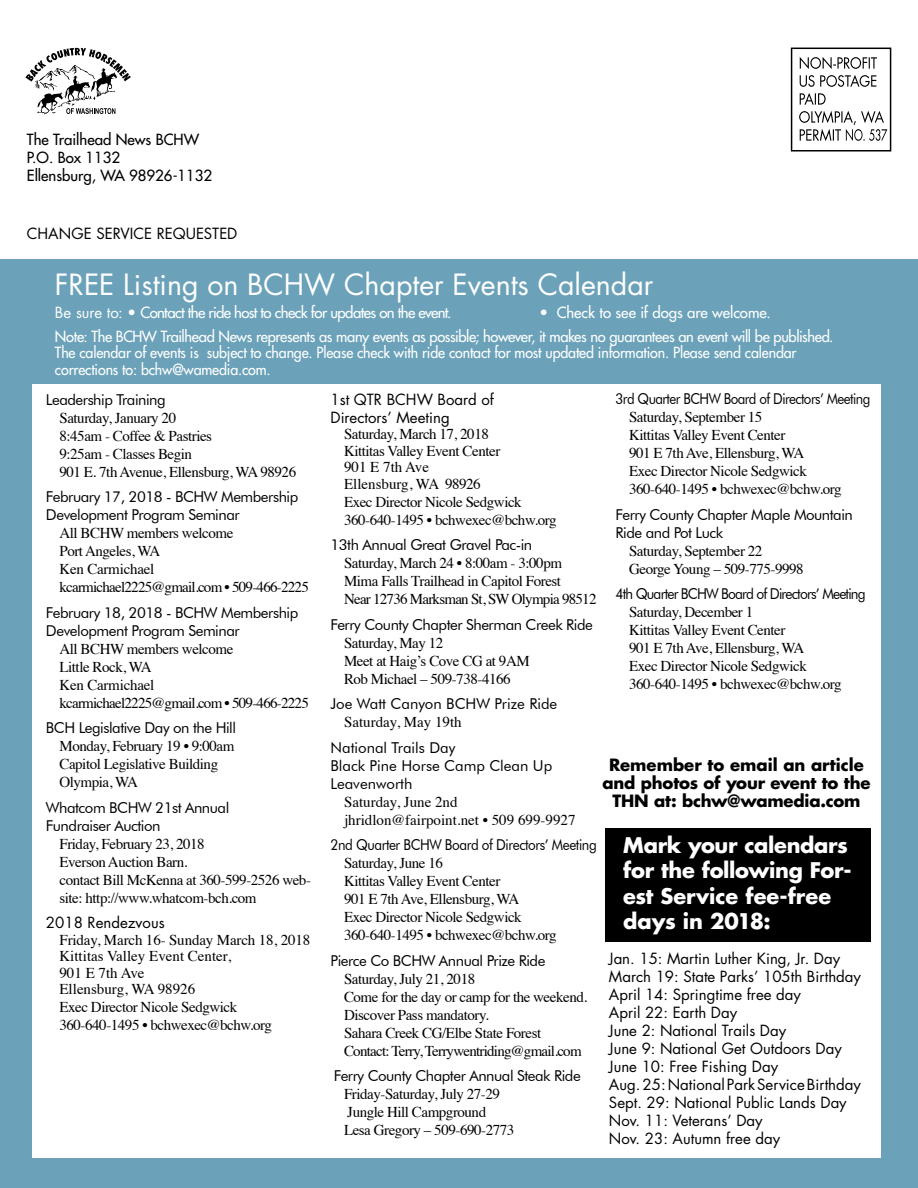
<style>
.page{position:relative;width:918px;height:1188px;background:#fff}
.page>*{position:absolute;margin:0;border:0;box-sizing:border-box;transform-origin:0 0}
.t1{font:28.5px "Futura";color:#fff}
.t2{font:700 21px/25.3px "Futura";letter-spacing:-.015em;color:#fff}
.t3{font:700 16.5px/18px "Futura";letter-spacing:-.01em;color:#000;text-align:center}
.t4{font:15px/18px "Times";letter-spacing:-.03em;color:#000}
.t5{font:15px/18px "Futura BT";letter-spacing:-.03em;color:#000}
.t6{font:15px/18px "Futura";color:#000}
.t7{font:15px/16.5px "Futura";letter-spacing:-.01em;color:#fff}
.t8{font:15px/16.5px "Times";color:#000}
.t9{font:15px/18px "Futura BT";color:#000}
.t10{font:15px "Futura";letter-spacing:-.04em;color:#fff}
.t11{font:15px/18px "Futura";color:#000}
.t12{font:15px "Futura BT";letter-spacing:-.03em;color:#000;scale:.9 1}
.t13{font:15px "Futura BT";letter-spacing:-.03em;color:#000;scale:.89 1}
.t14{font:15px "Futura BT";letter-spacing:-.06em;color:#000;scale:.92 1}
.s1{font-style:inherit}
</style>
<div class="page">
<svg style="left:25px;top:48px;width:106px;height:66px"></svg>
<div style="left:791px;top:48px;width:100px;height:104px;border:2px solid #000"></div>
<svg style="left:800px;top:57px;width:77px;height:12px"></svg>
<svg style="left:800px;top:75px;width:76px;height:12px"></svg>
<svg style="left:800px;top:93px;width:26px;height:12px"></svg>
<svg style="left:799px;top:111px;width:88px;height:30px"></svg>
<div style="left:0;top:259px;width:918px;height:929px;background:#6ba2b9"></div>
<div style="left:32px;top:384px;width:849px;height:774px;background:#fff"></div>
<div style="left:605px;top:828px;width:265px;height:114px;background:#000"></div>
<p class="t11" style="left:27px;top:130px;width:187px">The Trailhead News BCHW<br>P.O. Box 1132<br>Ellensburg, WA 98926-1132</p>
<p class="t6" style="left:27px;top:224px;width:212px">CHANGE SERVICE REQUESTED</p>
<h1 class="t1" style="left:55px;top:265px;width:600px">FREE Listing on BCHW Chapter Events Calendar</h1>
<p class="t10" style="left:55px;top:302px;width:398px"><span class="s1">Be sure to:</span> • Contact the ride host to check for updates on the event.</p>
<p class="t7" style="left:539px;top:304px;width:233px">• Check to see if dogs are welcome.</p>
<p class="t7" style="left:55px;top:328px;width:780px">Note: The BCHW Trailhead News represents as many events as possible; however, it makes no guarantees an event will be published.<br>The calendar of events is subject to change. Please check with ride contact for most updated information. Please send calendar corrections to: bchw@wamedia.com.</p>
<p class="t5" style="left:46px;top:391px;width:121px">Leadership Training</p>
<p class="t4" style="left:59px;top:408px;width:238px">Saturday, January 20<br>8:45am - Coffee &amp; Pastries<br>9:25am - Classes Begin<br>901 E. 7th Avenue, Ellensburg, WA 98926</p>
<p class="t5" style="left:46px;top:488px;width:254px">February 17, 2018 - BCHW Membership<br>Development Program Seminar</p>
<p class="t4" style="left:59px;top:523px;width:251px">All BCHW members welcome<br>Port Angeles, WA<br>Ken Carmichael kcarmichael2225@gmail.com • 509-466-2225</p>
<p class="t5" style="left:46px;top:604px;width:254px">February 18, 2018 - BCHW Membership<br>Development Program Seminar</p>
<p class="t4" style="left:59px;top:639px;width:251px">All BCHW members welcome<br>Little Rock, WA<br>Ken Carmichael kcarmichael2225@gmail.com • 509-466-2225</p>
<p class="t5" style="left:46px;top:719px;width:192px">BCH Legislative Day on the Hill</p>
<p class="t4" style="left:59px;top:736px;width:177px">Monday, February 19 • 9:00am<br>Capitol Legislative Building<br>Olympia, WA</p>
<p class="t5" style="left:46px;top:799px;width:185px">Whatcom BCHW 21st Annual<br>Fundraiser Auction</p>
<p class="t4" style="left:59px;top:834px;width:253px">Friday, February 23, 2018<br>Everson Auction Barn.<br>contact Bill McKenna at 360-599-2526 web&shy;site: http://www.whatcom-bch.com</p>
<p class="t6" style="left:46px;top:914px;width:120px">2018 Rendezvous</p>
<p class="t8" style="left:59px;top:930px;width:252px">Friday, March 16- Sunday March 18, 2018<br>Kittitas Valley Event Center,<br>901 E 7th Ave<br>Ellensburg, WA 98926</p>
<p class="t4" style="left:59px;top:997px;width:214px">Exec Director Nicole Sedgwick<br>360-640-1495 • bchwexec@bchw.org</p>
<p class="t6" style="left:331px;top:390px;width:165px">1st QTR BCHW Board of<br>Directors’ Meeting</p>
<p class="t4" style="left:344px;top:425px;width:158px;line-height:16.5px">Saturday, March 17, 2018<br>Kittitas Valley Event Center<br>901 E 7th Ave<br>Ellensburg, WA 98926</p>
<p class="t4" style="left:344px;top:491px;width:214px">Exec Director Nicole Sedgwick<br>360-640-1495 • bchwexec@bchw.org</p>
<p class="t5" style="left:331px;top:536px;width:203px">13th Annual Great Gravel Pac-in</p>
<p class="t4" style="left:344px;top:553px;width:254px">Saturday, March 24 • 8:00am - 3:00pm<br>Mima Falls Trailhead in Capitol Forest<br>Near 12736 Marksman St, SW Olympia 98512</p>
<p class="t5" style="left:331px;top:615px;width:264px">Ferry County Chapter Sherman Creek Ride</p>
<p class="t4" style="left:344px;top:632px;width:187px">Saturday, May 12<br>Meet at Haig’s Cove CG at 9AM<br>Rob Michael – 509-738-4166</p>
<p class="t9" style="left:331px;top:695px;width:228px">Joe Watt Canyon BCHW Prize Ride</p>
<p class="t8" style="left:344px;top:713px;width:119px">Saturday, May 19th</p>
<p class="t9" style="left:331px;top:738px;width:223px">National Trails Day<br>Black Pine Horse Camp Clean Up<br>Leavenworth</p>
<p class="t8" style="left:344px;top:791px;width:233px;line-height:18px">Saturday, June 2nd jhridlon@fairpoint.net • 509 699-9927</p>
<p class="t12" style="left:331px;top:836px;width:297px">2nd Quarter BCHW Board of Directors’ Meeting</p>
<p class="t4" style="left:344px;top:853px;width:214px">Saturday, June 16<br>Kittitas Valley Event Center<br>901 E 7th Ave, Ellensburg, WA<br>Exec Director Nicole Sedgwick<br>360-640-1495 • bchwexec@bchw.org</p>
<p class="t5" style="left:331px;top:951px;width:216px">Pierce Co BCHW Annual Prize Ride</p>
<p class="t4" style="left:344px;top:968px;width:245px">Saturday, July 21, 2018<br>Come for the day or camp for the weekend.<br>Discover Pass mandatory.<br>Sahara Creek CG/Elbe State Forest Contact: Terry, Terrywentriding@gmail.com</p>
<p class="t5" style="left:334px;top:1067px;width:248px">Ferry County Chapter Annual Steak Ride</p>
<p class="t4" style="left:344px;top:1084px;width:172px">Friday-Saturday, July 27-29<br>Jungle Hill Campground<br>Lesa Gregory – 509-690-2773</p>
<p class="t13" style="left:616px;top:390px;width:288px">3rd Quarter BCHW Board of Directors’ Meeting</p>
<p class="t4" style="left:629px;top:407px;width:214px">Saturday, September 15<br>Kittitas Valley Event Center<br>901 E 7th Ave, Ellensburg, WA<br>Exec Director Nicole Sedgwick<br>360-640-1495 • bchwexec@bchw.org</p>
<p class="t5" style="left:616px;top:505px;width:239px">Ferry County Chapter Maple Mountain<br>Ride and Pot Luck</p>
<p class="t4" style="left:629px;top:541px;width:176px">Saturday, September 22<br>George Young – 509-775-9998</p>
<p class="t14" style="left:616px;top:585px;width:273px">4th Quarter BCHW Board of Directors’ Meeting</p>
<p class="t4" style="left:629px;top:602px;width:214px">Saturday, December 1<br>Kittitas Valley Event Center<br>901 E 7th Ave, Ellensburg, WA<br>Exec Director Nicole Sedgwick<br>360-640-1495 • bchwexec@bchw.org</p>
<p class="t3" style="left:603px;top:756px;width:269px">Remember to email an article and photos of your event to the<br>THN at: bchw@wamedia.com</p>
<h2 class="t2" style="left:623px;top:832px;width:230px">Mark your calendars for the following For&shy;est Service fee-free days in 2018:</h2>
<p class="t6" style="left:609px;top:949px;width:254px">Jan. 15: Martin Luther King, Jr. Day<br>March 19: State Parks’ 105th Birthday<br>April 14: Springtime free day<br>April 22: Earth Day<br>June 2: National Trails Day<br>June 9: National Get Outdoors Day<br>June 10: Free Fishing Day<br>Aug. 25: National Park Service Birthday<br>Sept. 29: National Public Lands Day<br>Nov. 11: Veterans’ Day<br>Nov. 23: Autumn free day</p>
</div>
